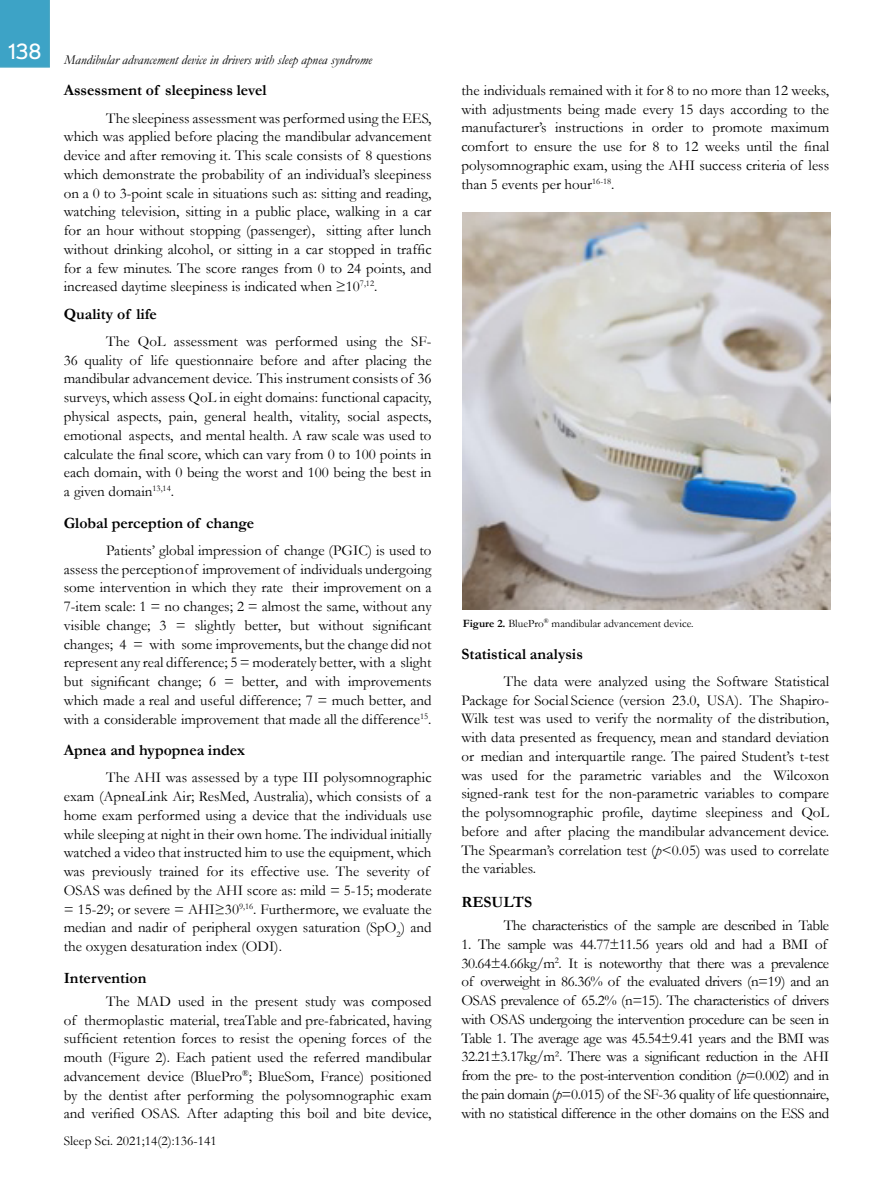
<style>
.page{position:relative;width:893px;height:1191px;background:#fff}
.page>*{position:absolute;margin:0;border:0;box-sizing:border-box;transform-origin:0 0}
.t1{font:700 15.75px "Garamond";color:#000}
.t2{font:15px/18.8px "Garamond";color:#000;text-align:justify}
.t3{font:15px/18.8px "Garamond";letter-spacing:-.025em;color:#000}
.t4{font:italic 13.5px "Garamond";color:#000}
.t5{font:13.5px "Garamond";color:#000}
.t6{font:11.25px "Garamond";color:#000}
.s1{font-weight:700}
.s2{font-style:italic}
</style>
<div class="page">
<div style="left:0;top:0;width:50px;height:68px;background:#3da3c6"></div>
<img style="left:463px;top:213px;width:368px;height:396px">
<p class="t4" style="left:9px;top:51px;width:365px"><sup>138</sup> Mandibular advancement device in drivers with sleep apnea syndrome</p>
<p class="t1" style="left:64px;top:80px;width:204px">Assessment of sleepiness level</p>
<p class="t2" style="left:64px;top:108px;width:369px;text-indent:43px">The sleepiness assessment was performed using the EES, which was applied before placing the mandibular advancement device and after removing it. This scale consists of 8 questions which demonstrate the probability of an individual’s sleepiness on a 0 to 3-point scale in situations such as: sitting and reading, watching television, sitting in a public place, walking in a car for an hour without stopping (passenger), sitting after lunch without drinking alcohol, or sitting in a car stopped in traffic for a few minutes. The score ranges from 0 to 24 points, and increased daytime sleepiness is indicated when ≥10<sup>7,12</sup>.</p>
<p class="t1" style="left:64px;top:303px;width:95px">Quality of life</p>
<p class="t2" style="left:64px;top:331px;width:369px;text-indent:43px">The QoL assessment was performed using the SF-36 quality of life questionnaire before and after placing the mandibular advancement device. This instrument consists of 36 surveys, which assess QoL in eight domains: functional capacity, physical aspects, pain, general health, vitality, social aspects, emotional aspects, and mental health. A raw scale was used to calculate the final score, which can vary from 0 to 100 points in each domain, with 0 being the worst and 100 being the best in a given domain<sup>13,14</sup>.</p>
<p class="t1" style="left:64px;top:512px;width:192px">Global perception of change</p>
<p class="t2" style="left:64px;top:540px;width:369px;text-indent:43px">Patients’ global impression of change (PGIC) is used to assess the perception of improvement of individuals undergoing some intervention in which they rate their improvement on a 7-item scale: 1 = no changes; 2 = almost the same, without any visible change; 3 = slightly better, but without significant changes; 4 = with some improvements, but the change did not represent any real difference; 5 = moderately better, with a slight but significant change; 6 = better, and with improvements which made a real and useful difference; 7 = much better, and with a considerable improvement that made all the difference<sup>15</sup>.</p>
<p class="t1" style="left:64px;top:739px;width:183px">Apnea and hypopnea index</p>
<p class="t2" style="left:64px;top:768px;width:369px;text-align:left;text-indent:43px">The AHI was assessed by a type III polysomnographic exam (ApneaLink Air; ResMed, Australia), which consists of a home exam performed using a device that the individuals use while sleeping at night in their own home. The individual initially watched a video that instructed him to use the equipment, which was previously trained for its effective use. The severity of OSAS was defined by the AHI score as: mild = 5-15; moderate = 15-29; or severe = AHI≥30<sup>9,16</sup>. Furthermore, we evaluate the median and nadir of peripheral oxygen saturation (SpO<sub>2</sub>) and the oxygen desaturation index (ODI).</p>
<p class="t1" style="left:64px;top:967px;width:84px">Intervention</p>
<p class="t2" style="left:64px;top:991px;width:369px;text-indent:43px">The MAD used in the present study was composed of thermoplastic material, treaTable and pre-fabricated, having sufficient retention forces to resist the opening forces of the mouth (Figure 2). Each patient used the referred mandibular advancement device (BluePro<sup>®</sup>; BlueSom, France) positioned by the dentist after performing the polysomnographic exam and verified OSAS. After adapting this boil and bite device,</p>
<p class="t5" style="left:64px;top:1131px;width:155px">Sleep Sci. 2021;14(2):136-141</p>
<p class="t2" style="left:461px;top:80px;width:369px">the individuals remained with it for 8 to no more than 12 weeks, with adjustments being made every 15 days according to the manufacturer’s instructions in order to promote maximum comfort to ensure the use for 8 to 12 weeks until the final polysomnographic exam, using the AHI success criteria of less than 5 events per hour<sup>16-18</sup>.</p>
<p class="t6" style="left:463px;top:616px;width:232px"><span class="s1">Figure 2.</span> BluePro<sup>®</sup> mandibular advancement device.</p>
<p class="t1" style="left:461px;top:643px;width:123px">Statistical analysis</p>
<p class="t2" style="left:461px;top:671px;width:369px;text-indent:43px">The data were analyzed using the Software Statistical Package for Social Science (version 23.0, USA). The Shapiro-Wilk test was used to verify the normality of the distribution, with data presented as frequency, mean and standard deviation or median and interquartile range. The paired Student’s t-test was used for the parametric variables and the Wilcoxon signed-rank test for the non-parametric variables to compare the polysomnographic profile, daytime sleepiness and QoL before and after placing the mandibular advancement device.<br>The Spearman’s correlation test (<span class="s2">p</span>&lt;0.05) was used to correlate the variables.</p>
<p class="t1" style="left:461px;top:891px;width:72px">RESULTS</p>
<p class="t3" style="left:504px;top:915px;width:327px">The characteristics of the sample are described in Table</p>
<p class="t3" style="left:461px;top:934px;width:369px">1. The sample was 44.77±11.56 years old and had a BMI of 30.64±4.66kg/m<sup>2</sup>. It is noteworthy that there was a prevalence of overweight in 86.36% of the evaluated drivers (n=19) and an OSAS prevalence of 65.2% (n=15). The characteristics of drivers with OSAS undergoing the intervention procedure can be seen in Table 1. The average age was 45.54±9.41 years and the BMI was 32.21±3.17kg/m². There was a significant reduction in the AHI from the pre- to the post-intervention condition (<span class="s2">p</span>=0.002) and in the pain domain (<span class="s2">p</span>=0.015) of the SF-36 quality of life questionnaire, with no statistical difference in the other domains on the ESS and</p>
</div>
